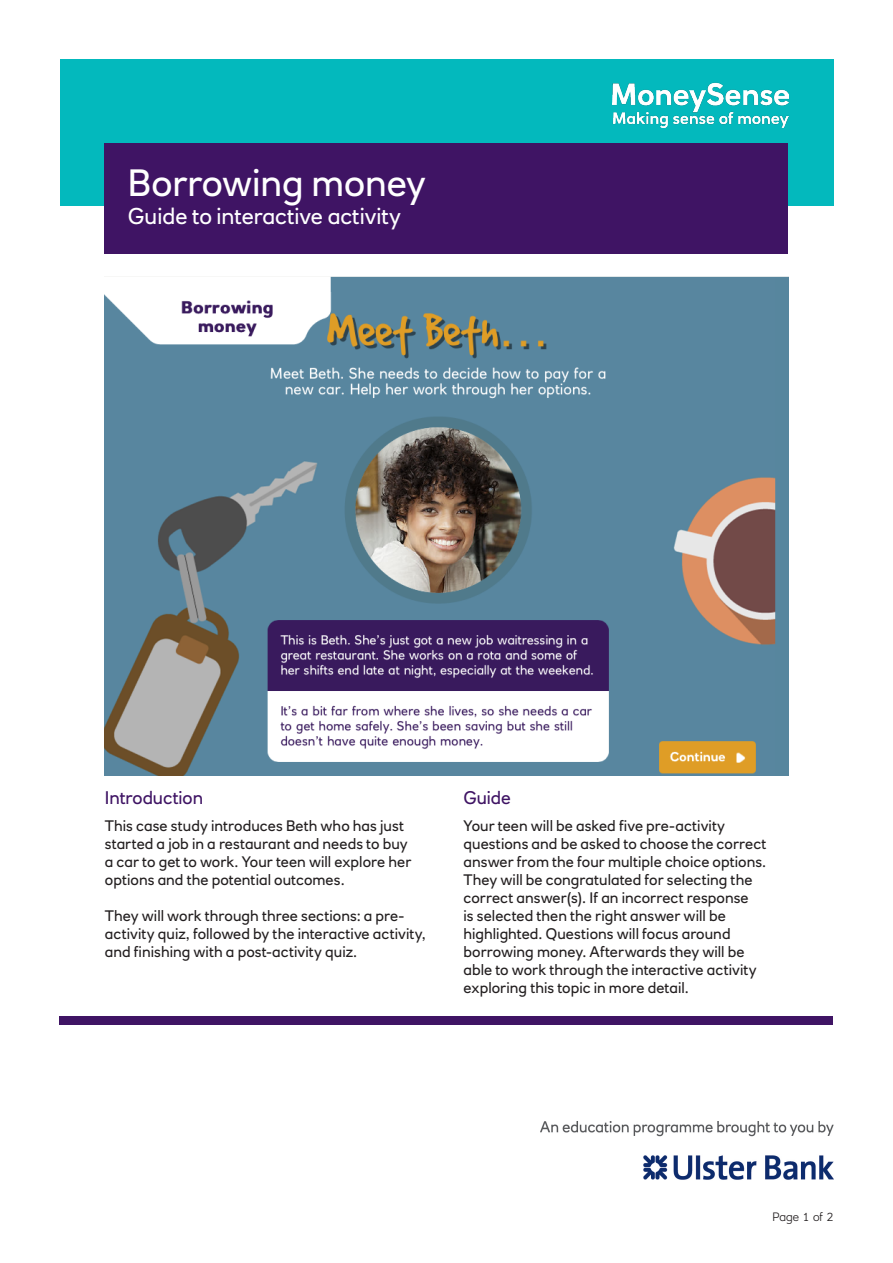
<style>
.page{position:relative;width:893px;height:1263px;background:#fff}
.page>*{position:absolute;margin:0;border:0;box-sizing:border-box;transform-origin:0 0}
.t1{font:37.5px "RN House Sans";color:#fff}
.t2{font:22.5px "RN House Sans";color:#fff}
.body_copy{font:18px "RN House Sans";letter-spacing:-.005em;color:#3f1464}
.body_copy-2{font:15px/18px "RN House Sans";letter-spacing:.005em;color:#231f20}
.t3{font:300 12px "RN House Sans";letter-spacing:-.01em;color:#231f20}
</style>
<div class="page">
<div style="left:60px;top:60px;width:773px;height:146px;background:#03b9bd"></div>
<div style="left:105px;top:143px;width:683px;height:111px;background:#3f1464"></div>
<img style="left:612px;top:82px;width:176px;height:45px">
<div style="left:60px;top:1016px;width:773px;height:9px;background:#3f1464"></div>
<img style="left:105px;top:276px;width:683px;height:499px">
<img style="left:541px;top:1121px;width:292px;height:59px">
<p class="t1" style="left:128px;top:159px;width:300px">Borrowing money</p>
<p class="t2" style="left:128px;top:202px;width:274px">Guide to interactive activity</p>
<p class="body_copy" style="left:105px;top:787px;width:100px">Introduction</p>
<p class="body_copy-2" style="left:105px;top:817px;width:308px">This case study introduces Beth who has just started a job in a restaurant and needs to buy a car to get to work. Your teen will explore her options and the potential outcomes.</p>
<p class="body_copy-2" style="left:105px;top:907px;width:322px">They will work through three sections: a pre&shy;activity quiz, followed by the interactive activity, and finishing with a post-activity quiz.</p>
<p class="body_copy" style="left:463px;top:787px;width:49px">Guide</p>
<p class="body_copy-2" style="left:463px;top:817px;width:304px">Your teen will be asked five pre-activity questions and be asked to choose the correct answer from the four multiple choice options.<br>They will be congratulated for selecting the correct answer(s). If an incorrect response<br>is selected then the right answer will be highlighted. Questions will focus around borrowing money. Afterwards they will be able to work through the interactive activity exploring this topic in more detail.</p>
<p class="t3" style="left:772px;top:1209px;width:62px">Page 1 of 2</p>
</div>
